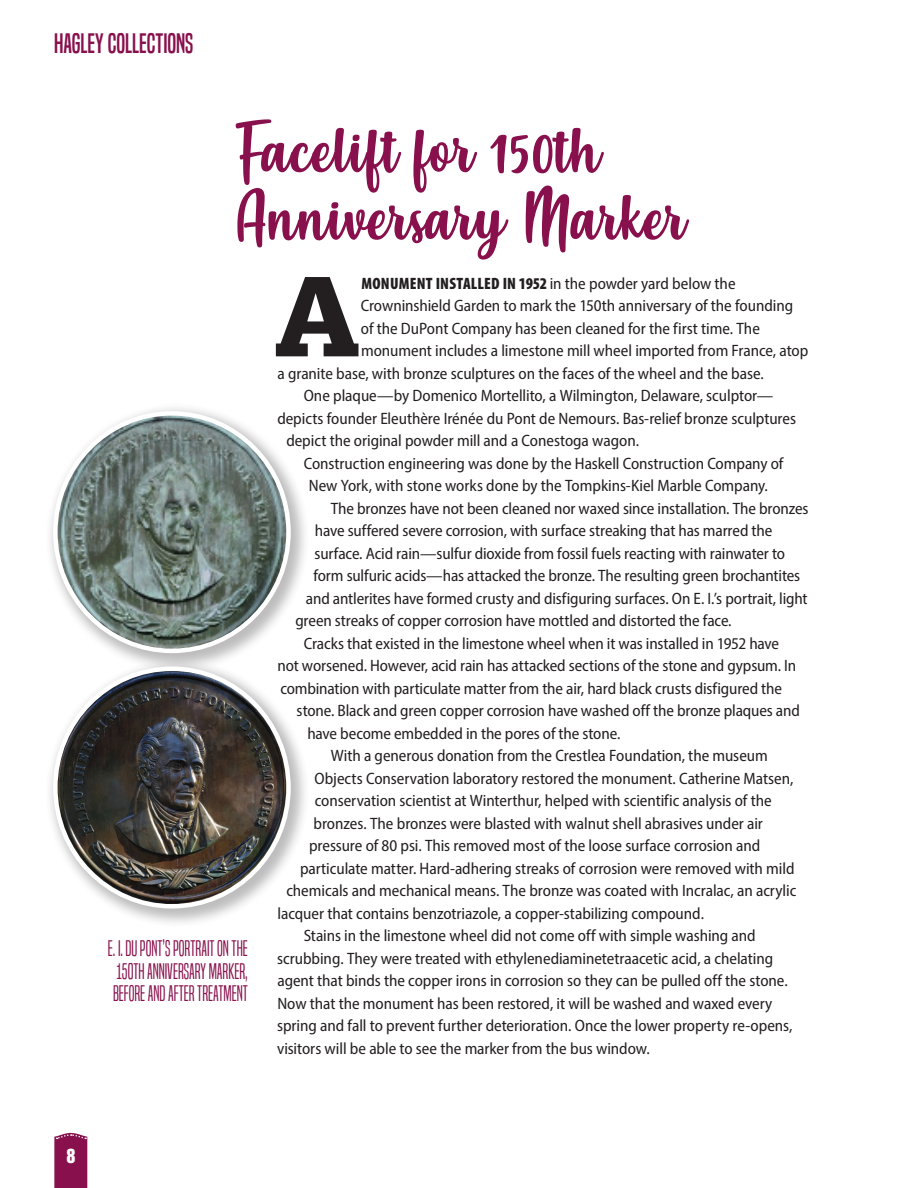
<style>
.page{position:relative;width:918px;height:1188px;background:#fff}
.page>*{position:absolute;margin:0;border:0;box-sizing:border-box;transform-origin:0 0}
.story_text__first_pa{font:900 110.7px "Glypha LT Std";color:#231f20}
.t1{font:63px/67.5px "Misses";letter-spacing:.005em;color:#88104c}
.t2{font:26.25px "Built Titling Rg";letter-spacing:-.005em;color:#88104c}
.t3{font:21px/22.5px "Built Titling Lt";color:#88104c;text-align:justify}
.t4{font:18px "Helvetica Inserat LT Std";color:#fff}
.story_text{font:semi-condensed 16.5px/22.5px "Myriad Pro";letter-spacing:-.005em;color:#231f20}
.story_text__first_pa-2{font:semi-condensed 16.5px "Myriad Pro";letter-spacing:-.005em;color:#231f20}
.story_text__first_pa-3{font:900 condensed 16.5px "Myriad Pro";letter-spacing:.01em;color:#231f20}
.s1{font-weight:400;font-stretch:semi-condensed}
</style>
<div class="page">
<svg style="left:54px;top:1133px;width:33px;height:55px;background:#8d1c55"></svg>
<div style="left:44px;top:402px;width:266px;height:271px;background:#231f20;opacity:.3"></div>
<img style="left:55px;top:413px;width:234px;height:238px">
<div style="left:44px;top:657px;width:266px;height:271px;background:#231f20;opacity:.3"></div>
<img style="left:55px;top:669px;width:234px;height:237px">
<svg style="left:44px;top:402px;width:266px;height:3px"></svg>
<p class="t2" style="left:54px;top:28px;width:141px">HAGLEY COLLECTIONS</p>
<p class="t1" style="left:234px;top:118px;width:454px">Facelift for 150th<br>Anniversary Marker</p>
<p class="t3" style="left:108px;top:937px;width:141px">E. I. DU PONT’S PORTRAIT ON THE 150TH ANNIVERSARY MARKER, BEFORE AND AFTER TREATMENT</p>
<p class="story_text__first_pa" style="left:274px;top:250px;width:88px">A</p>
<p class="story_text__first_pa-3" style="left:361px;top:273px;width:376px">MONUMENT INSTALLED IN 1952 <span class="s1">in the powder yard below the</span></p>
<p class="story_text__first_pa-2" style="left:361px;top:296px;width:434px">Crowninshield Garden to mark the 150th anniversary of the founding</p>
<p class="story_text__first_pa-2" style="left:361px;top:318px;width:401px">of the DuPont Company has been cleaned for the first time. The</p>
<p class="story_text__first_pa-2" style="left:361px;top:341px;width:449px">monument includes a limestone mill wheel imported from France, atop</p>
<p class="story_text__first_pa-2" style="left:277px;top:363px;width:488px">a granite base, with bronze sculptures on the faces of the wheel and the base.</p>
<p class="story_text" style="left:304px;top:384px;width:471px">One plaque—by Domenico Mortellito, a Wilmington, Delaware, sculptor—</p>
<p class="story_text" style="left:277px;top:407px;width:520px">depicts founder Eleuthère Irénée du Pont de Nemours. Bas-relief bronze sculptures</p>
<p class="story_text" style="left:286px;top:429px;width:354px">depict the original powder mill and a Conestoga wagon.</p>
<p class="story_text" style="left:309px;top:452px;width:476px;text-indent:-5px">Construction engineering was done by the Haskell Construction Company of<br>New York, with stone works done by the Tompkins-Kiel Marble Company.</p>
<p class="story_text" style="left:331px;top:497px;width:479px">The bronzes have not been cleaned nor waxed since installation. The bronzes</p>
<p class="story_text" style="left:315px;top:519px;width:459px">have suffered severe corrosion, with surface streaking that has marred the</p>
<p class="story_text" style="left:315px;top:542px;width:472px">surface. Acid rain—sulfur dioxide from fossil fuels reacting with rainwater to</p>
<p class="story_text" style="left:314px;top:564px;width:488px">form sulfuric acids—has attacked the bronze. The resulting green brochantites</p>
<p class="story_text" style="left:306px;top:587px;width:503px">and antlerites have formed crusty and disfiguring surfaces. On E. I.’s portrait, light</p>
<p class="story_text" style="left:295px;top:609px;width:438px">green streaks of copper corrosion have mottled and distorted the face.</p>
<p class="story_text" style="left:304px;top:632px;width:477px">Cracks that existed in the limestone wheel when it was installed in 1952 have</p>
<p class="story_text" style="left:278px;top:654px;width:520px">not worsened. However, acid rain has attacked sections of the stone and gypsum. In</p>
<p class="story_text" style="left:280px;top:677px;width:503px">combination with particulate matter from the air, hard black crusts disfigured the</p>
<p class="story_text" style="left:297px;top:699px;width:505px">stone. Black and green copper corrosion have washed off the bronze plaques and</p>
<p class="story_text" style="left:307px;top:722px;width:314px">have become embedded in the pores of the stone.</p>
<p class="story_text" style="left:331px;top:744px;width:439px">With a generous donation from the Crestlea Foundation, the museum</p>
<p class="story_text" style="left:315px;top:767px;width:480px">Objects Conservation laboratory restored the monument. Catherine Matsen,</p>
<p class="story_text" style="left:315px;top:789px;width:458px">conservation scientist at Winterthur, helped with scientific analysis of the</p>
<p class="story_text" style="left:314px;top:812px;width:451px">bronzes. The bronzes were blasted with walnut shell abrasives under air</p>
<p class="story_text" style="left:309px;top:834px;width:453px">pressure of 80 psi. This removed most of the loose surface corrosion and</p>
<p class="story_text" style="left:300px;top:857px;width:496px">particulate matter. Hard-adhering streaks of corrosion were removed with mild</p>
<p class="story_text" style="left:286px;top:879px;width:512px">chemicals and mechanical means. The bronze was coated with Incralac, an acrylic</p>
<p class="story_text" style="left:278px;top:902px;width:428px">lacquer that contains benzotriazole, a copper-stabilizing compound.</p>
<p class="story_text" style="left:277px;top:924px;width:517px;text-indent:27px">Stains in the limestone wheel did not come off with simple washing and scrubbing. They were treated with ethylenediaminetetraacetic acid, a chelating agent that binds the copper irons in corrosion so they can be pulled off the stone.<br>Now that the monument has been restored, it will be washed and waxed every spring and fall to prevent further deterioration. Once the lower property re-opens, visitors will be able to see the marker from the bus window.</p>
<p class="t4" style="left:66px;top:1145px;width:10px">8</p>
</div>
